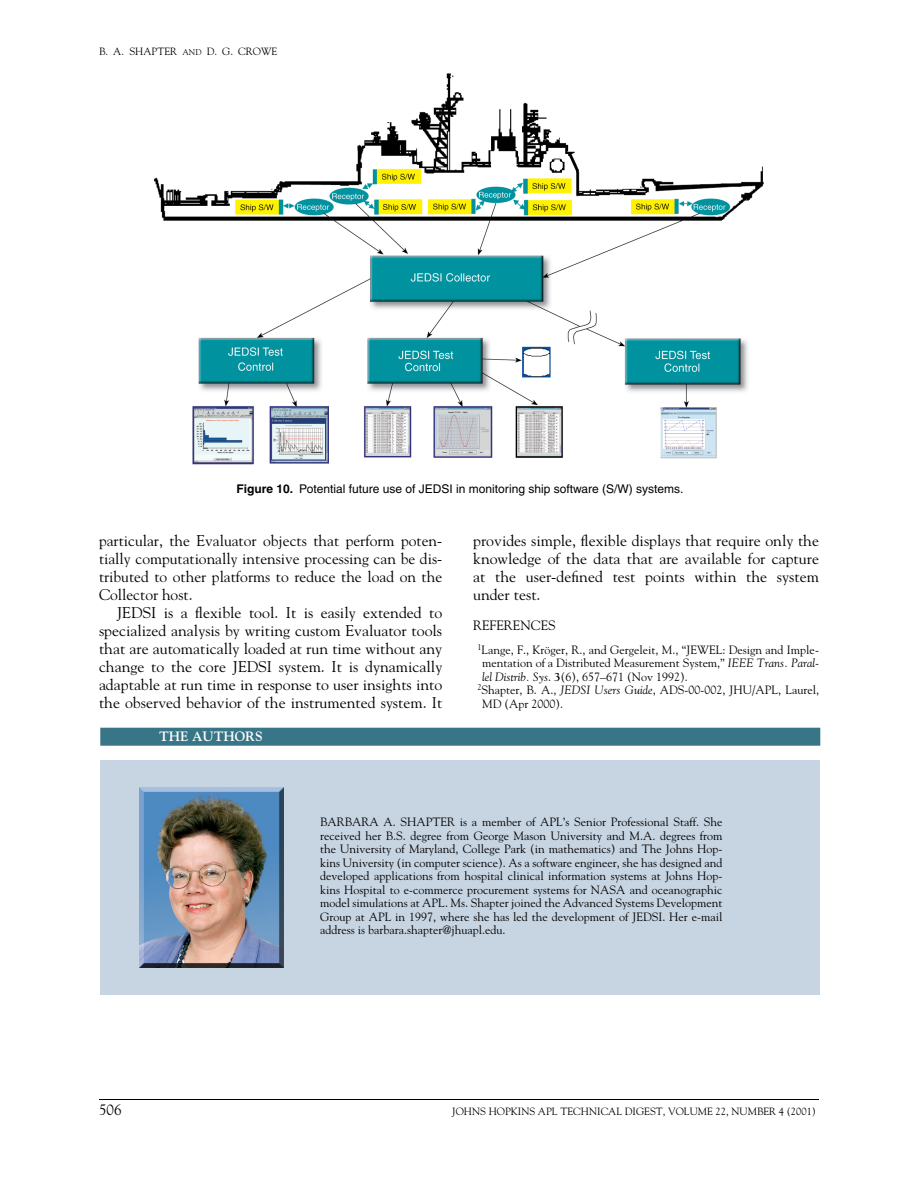
<style>
.page{position:relative;width:918px;height:1188px;background:#fff}
.page>*{position:absolute;margin:0;border:0;box-sizing:border-box;transform-origin:0 0}
.Body_Copy{font:15.45px/18px "Hopkins Goudy";color:#000;text-align:justify}
.t1{font:15px "Hopkins Goudy";color:#000}
.Reference_Head{font:13.5px "Hopkins Goudy";color:#000}
.References{font:700 13.5px "Hopkins Goudy";color:#fff}
.Bio{font:12px/13.5px "Hopkins Goudy";color:#000;text-align:justify}
.References-2{font:12px/13.5px "Hopkins Goudy";color:#000;text-align:justify}
.Figure_Caption{font:12px "Helvetica";color:#000}
.t2{font:10.5px "Hopkins Goudy";color:#000}
.s1{font-size:8.4px}
.s2{font-weight:700}
.s3{font-style:italic}
</style>
<div class="page">
<hr style="left:99px;top:1099px;width:720px;height:1px;background:#000">
<img style="left:154px;top:73px;width:610px;height:392px">
<div style="left:100px;top:760px;width:720px;height:235px;background:#c7d4e2"></div>
<div style="left:100px;top:728px;width:720px;height:18px;background:#387586"></div>
<img style="left:140px;top:788px;width:144px;height:179px">
<p class="t2" style="left:99px;top:45px;width:180px">B. A. SHAPTER <span class="s1">and</span> D. G. CROWE</p>
<p class="Figure_Caption" style="left:237px;top:482px;width:448px"><span class="s2">Figure 10.</span> Potential future use of JEDSI in monitoring ship software (S/W) systems.</p>
<p class="Body_Copy" style="left:99px;top:531px;width:345px">particular, the Evaluator objects that perform poten&shy;tially computationally intensive processing can be dis&shy;tributed to other platforms to reduce the load on the Collector host.</p>
<p class="Body_Copy" style="left:99px;top:603px;width:345px;text-indent:18px">JEDSI is a flexible tool. It is easily extended to specialized analysis by writing custom Evaluator tools that are automatically loaded at run time without any change to the core JEDSI system. It is dynamically adaptable at run time in response to user insights into the observed behavior of the instrumented system. It</p>
<p class="Body_Copy" style="left:473px;top:531px;width:347px">provides simple, flexible displays that require only the knowledge of the data that are available for capture at the user-defined test points within the system under test.</p>
<p class="Reference_Head" style="left:473px;top:617px;width:84px">REFERENCES</p>
<p class="References-2" style="left:482px;top:643px;width:338px;text-indent:-5px"><sup>1</sup>Lange, F., Kröger, R., and Gergeleit, M., “JEWEL: Design and Imple&shy;mentation of a Distributed Measurement System,” <span class="s3">IEEE Trans. Paral&shy;lel Distrib. Sys</span>. <span class="s2">3</span>(6), 657–671 (Nov 1992).</p>
<p class="References-2" style="left:482px;top:683px;width:338px;text-indent:-5px"><sup>2</sup>Shapter, B. A., <span class="s3">JEDSI Users Guide</span>, ADS-00-002, JHU/APL, Laurel,<br>MD (Apr 2000).</p>
<p class="References" style="left:159px;top:728px;width:105px">THE AUTHORS</p>
<p class="Bio" style="left:320px;top:815px;width:404px">BARBARA A. SHAPTER is a member of APL’s Senior Professional Staff. She received her B.S. degree from George Mason University and M.A. degrees from the University of Maryland, College Park (in mathematics) and The Johns Hop&shy;kins University (in computer science). As a software engineer, she has designed and developed applications from hospital clinical information systems at Johns Hop&shy;kins Hospital to e-commerce procurement systems for NASA and oceanographic model simulations at APL. Ms. Shapter joined the Advanced Systems Development Group at APL in 1997, where she has led the development of JEDSI. Her e-mail address is barbara.shapter@jhuapl.edu.</p>
<p class="t1" style="left:99px;top:1100px;width:24px">506</p>
<p class="t2" style="left:452px;top:1105px;width:365px">JOHNS HOPKINS APL TECHNICAL DIGEST, VOLUME 22, NUMBER 4 (2001)</p>
</div>
